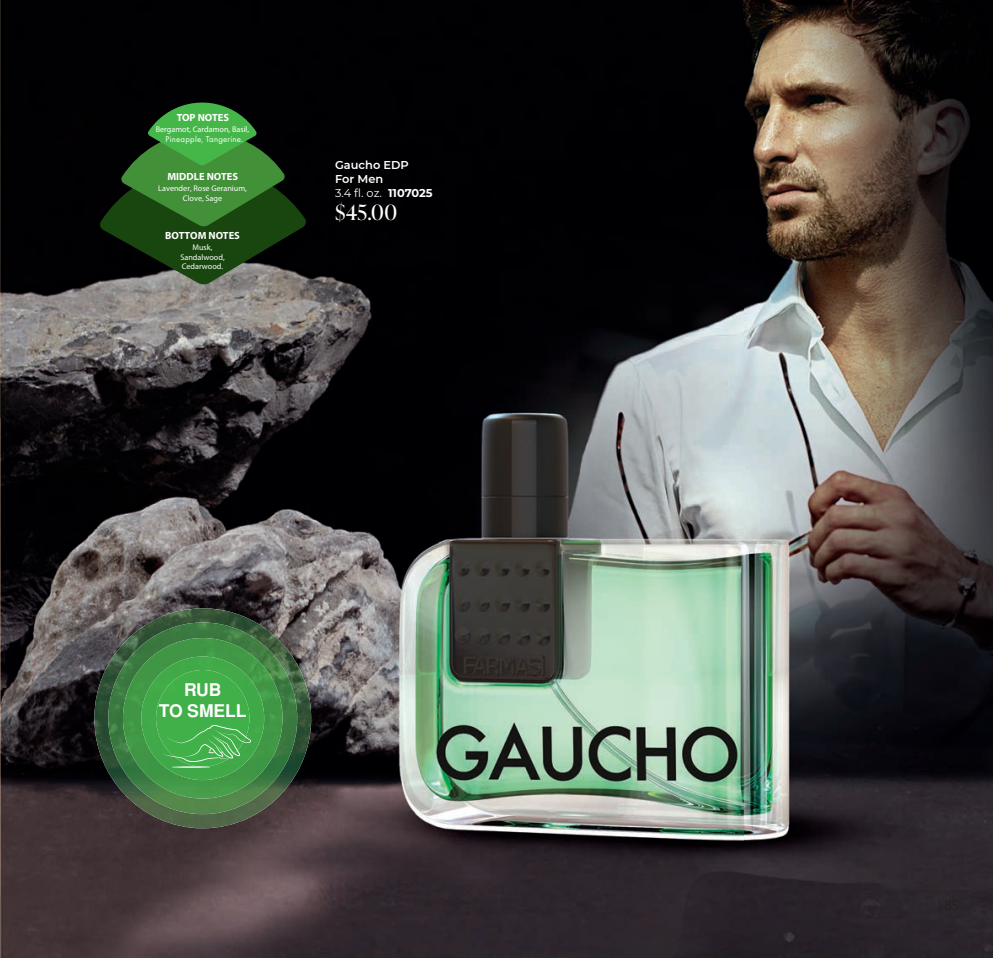
<style>
.page{position:relative;width:993px;height:958px;background:#fff}
.page>*{position:absolute;margin:0;border:0;box-sizing:border-box;transform-origin:0 0}
.t1{font:21px "Ivy Presto Display";color:#fff}
.t2{font:700 17.5px/21px "Helvetica Tr";color:#fff;text-align:center}
.t3{font:600 11.38px/13.7px "Montserrat";color:#fff}
.t4{font:700 10.5px "Myriad Pro";color:#fff}
.t5{font:8.75px "Futura PT";letter-spacing:.025em;color:#fff}
.t6{font:8.22px/9.8px "Myriad Pro";color:#fff;text-align:center}
.s1{font-weight:400}
.s2{font-weight:700}
</style>
<div class="page">
<img style="left:0;top:0;width:744px;height:418px">
<img style="left:744px;top:0;width:248px;height:957px">
<img style="left:0;top:418px;width:124px;height:539px">
<img style="left:124px;top:418px;width:621px;height:240px">
<img style="left:248px;top:658px;width:497px;height:299px">
<img style="left:124px;top:828px;width:124px;height:129px">
<img style="left:94px;top:608px;width:217px;height:220px">
<img style="left:108px;top:622px;width:189px;height:192px">
<img style="left:123px;top:638px;width:159px;height:160px">
<img style="left:141px;top:656px;width:123px;height:124px">
<div style="left:156px;top:670px;width:93px;height:96px;background:#42b049"></div>
<svg style="left:162px;top:725px;width:89px;height:37px;background:#50b557"></svg>
<hr style="left:171px;top:766px;width:39px;height:1px;background:#fff;border-radius:50%">
<svg style="left:99px;top:102px;width:208px;height:183px;background:#254e20"></svg>
<p class="t4" style="left:177px;top:111px;width:54px">TOP NOTES</p>
<p class="t6" style="left:156px;top:124px;width:95px">Bergamot, Cardamon, Basil,</p>
<p class="t5" style="left:165px;top:134px;width:79px">Pineapple, Tangerine.</p>
<p class="t4" style="left:167px;top:170px;width:72px">MIDDLE NOTES</p>
<p class="t6" style="left:158px;top:183px;width:90px">Lavender, Rose Geranium,<br>Clove, Sage</p>
<p class="t4" style="left:165px;top:228px;width:76px">BOTTOM NOTES</p>
<p class="t6" style="left:180px;top:242px;width:46px">Musk,<br>Sandalwood,<br>Cedarwood.</p>
<h3 class="t3" style="left:335px;top:158px;width:99px">Gaucho EDP<br>For Men<br><span class="s1">3.4 fl. oz.</span> <span class="s2">1107025</span></h3>
<h1 class="t1" style="left:335px;top:197px;width:64px">$45.00</h1>
<h2 class="t2" style="left:159px;top:678px;width:89px">RUB<br>TO SMELL</h2>
</div>
